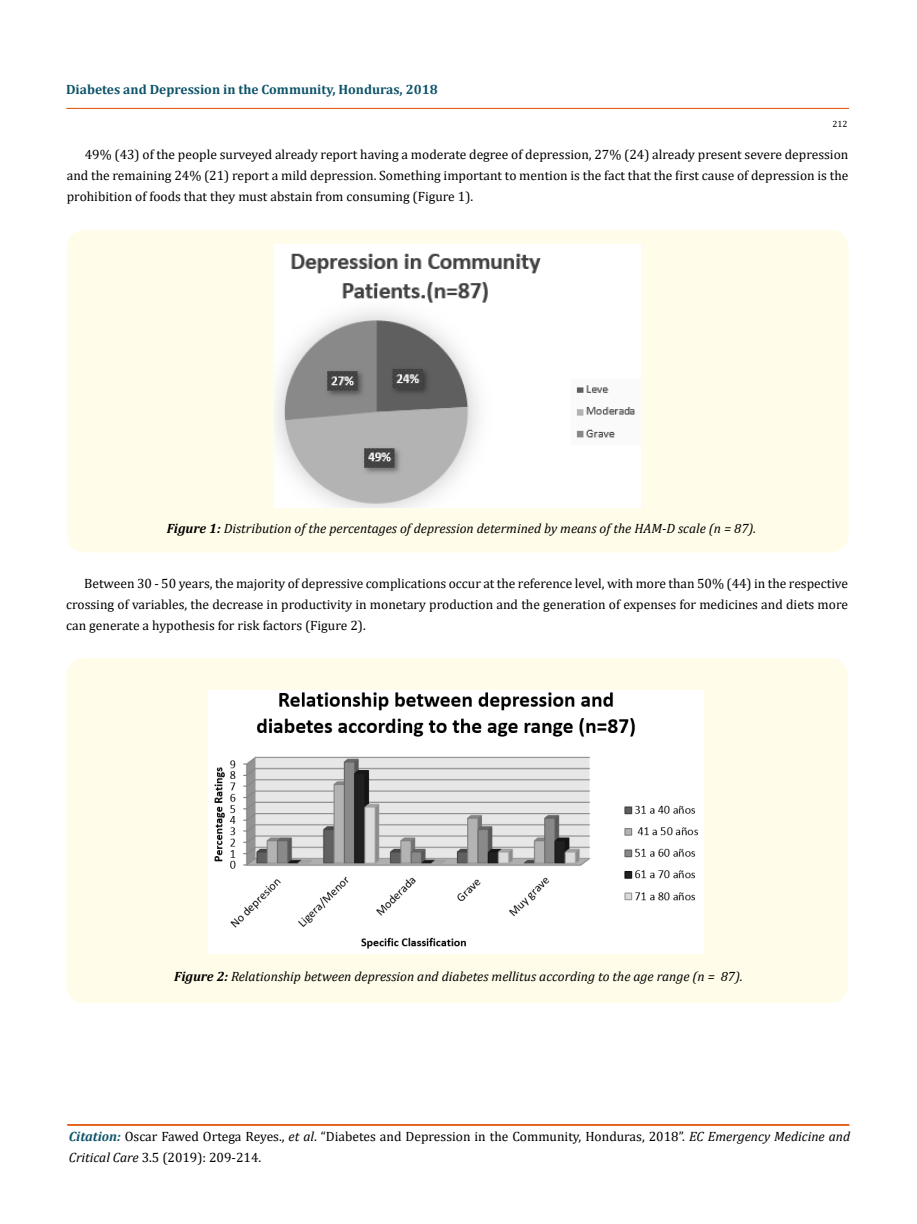
<style>
.page{position:relative;width:917px;height:1224px;background:#fff}
.page>*{position:absolute;margin:0;border:0;box-sizing:border-box;transform-origin:0 0}
.t1{font:13.5px/21px "Cambria";color:#000;text-align:justify}
.t2{font:italic 13.5px "Cambria";color:#000}
.t3{font:700 13.5px "Cambria";color:#0e546a}
.t4{font:9px "Cambria";color:#000}
.s1{font-weight:700}
.s2{font-weight:700;font-style:italic;color:#0e546a}
.s3{font-style:italic}
</style>
<div class="page">
<hr style="left:67px;top:108px;width:781px;height:1px;background:#e05d1a">
<div style="left:68px;top:1125px;width:781px;height:1px;border:1px solid #e05d1a"></div>
<div style="left:67px;top:230px;width:781px;height:322px;background:#fffde9;border-radius:18px"></div>
<div style="left:66px;top:658px;width:782px;height:345px;background:#fffde9;border-radius:18px"></div>
<img style="left:275px;top:245px;width:365px;height:262px">
<img style="left:209px;top:690px;width:494px;height:264px">
<p class="t3" style="left:66px;top:80px;width:373px">Diabetes and Depression in the Community, Honduras, 2018</p>
<p class="t4" style="left:832px;top:119px;width:16px">212</p>
<p class="t1" style="left:67px;top:143px;width:783px;text-indent:18px">49% (43) of the people surveyed already report having a moderate degree of depression, 27% (24) already present severe depression and the remaining 24% (21) report a mild depression. Something important to mention is the fact that the first cause of depression is the prohibition of foods that they must abstain from consuming (Figure 1).</p>
<p class="t2" style="left:167px;top:518px;width:591px"><span class="s1">Figure 1:</span> Distribution of the percentages of depression determined by means of the HAM-D scale (n = 87).</p>
<p class="t1" style="left:66px;top:573px;width:783px;text-indent:18px">Between 30 - 50 years, the majority of depressive complications occur at the reference level, with more than 50% (44) in the respective crossing of variables, the decrease in productivity in monetary production and the generation of expenses for medicines and diets more can generate a hypothesis for risk factors (Figure 2).</p>
<p class="t2" style="left:174px;top:966px;width:570px"><span class="s1">Figure 2:</span> Relationship between depression and diabetes mellitus according to the age range (n = 87).</p>
<p class="t1" style="left:69px;top:1126px;width:782px"><span class="s2">Citation:</span> Oscar Fawed Ortega Reyes., <span class="s3">et al</span>. “Diabetes and Depression in the Community, Honduras, 2018”. <span class="s3">EC Emergency Medicine and<br>Critical Care</span> 3.5 (2019): 209-214.</p>
</div>
